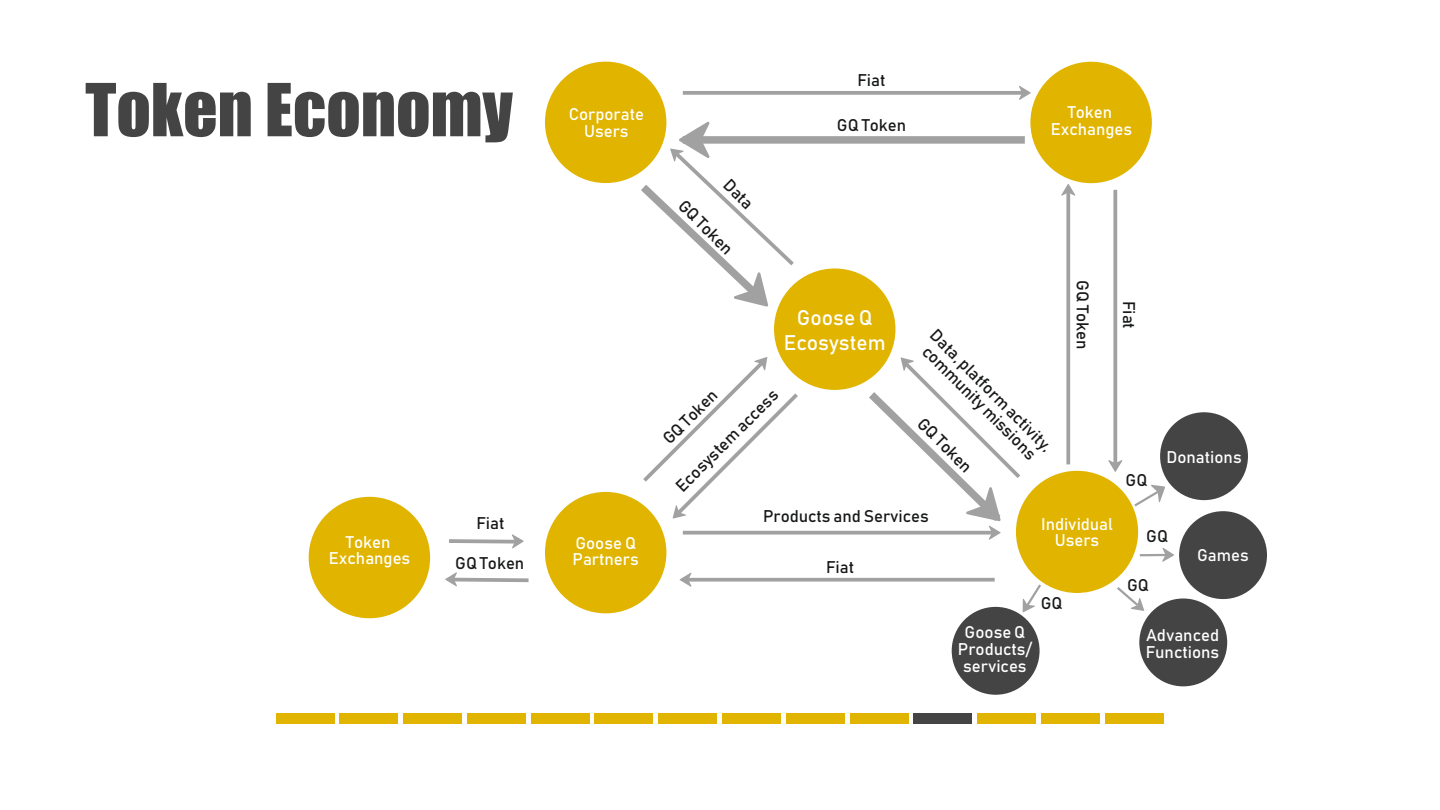
<style>
.page{position:relative;width:1440px;height:810px;background:#fff}
.page>*{position:absolute;margin:0;border:0;box-sizing:border-box;transform-origin:0 0}
.t1{font:67.5px "Impact";color:#444445}
.t2{font:20.92px/25.1px "Bahnschrift";color:#fff;text-align:center}
.t3{font:16.73px/16.7px "Bahnschrift";color:#171818;text-align:center}
.t4{font:16.73px/16.7px "Bahnschrift";color:#fff;text-align:center}
</style>
<div class="page">
<div style="left:952px;top:607px;width:88px;height:88px;background:#444445;border-radius:50%"></div>
<div style="left:1179px;top:511px;width:88px;height:88px;background:#444445;border-radius:50%"></div>
<div style="left:1139px;top:598px;width:88px;height:88px;background:#444445;border-radius:50%"></div>
<div style="left:1160px;top:412px;width:88px;height:88px;background:#444445;border-radius:50%"></div>
<div style="left:1016px;top:471px;width:122px;height:122px;background:#e1b400;border-radius:50%"></div>
<div style="left:1030px;top:62px;width:122px;height:121px;background:#e1b400;border-radius:50%"></div>
<div style="left:774px;top:268px;width:121px;height:122px;background:#e1b400;border-radius:50%"></div>
<div style="left:545px;top:492px;width:121px;height:121px;background:#e1b400;border-radius:50%"></div>
<div style="left:545px;top:62px;width:121px;height:121px;background:#e1b400;border-radius:50%"></div>
<div style="left:309px;top:497px;width:121px;height:121px;background:#e1b400;border-radius:50%"></div>
<svg style="left:1066px;top:196px;width:4px;height:268px"></svg>
<svg style="left:1113px;top:190px;width:4px;height:270px"></svg>
<svg style="left:683px;top:531px;width:178px;height:4px"></svg>
<svg style="left:692px;top:578px;width:303px;height:4px"></svg>
<svg style="left:683px;top:91px;width:336px;height:4px"></svg>
<div style="left:683px;top:136px;width:342px;height:8px;background:#a1a1a1"></div>
<svg style="left:680px;top:573px;width:12px;height:14px"></svg>
<svg style="left:445px;top:572px;width:84px;height:15px"></svg>
<svg style="left:449px;top:534px;width:75px;height:15px"></svg>
<svg style="left:639px;top:356px;width:163px;height:163px"></svg>
<svg style="left:1061px;top:184px;width:14px;height:12px"></svg>
<svg style="left:1019px;top:86px;width:12px;height:14px"></svg>
<svg style="left:633px;top:121px;width:165px;height:188px"></svg>
<svg style="left:1108px;top:460px;width:15px;height:12px"></svg>
<svg style="left:861px;top:357px;width:163px;height:183px"></svg>
<svg style="left:1023px;top:582px;width:20px;height:30px"></svg>
<svg style="left:1132px;top:485px;width:33px;height:24px"></svg>
<svg style="left:1117px;top:587px;width:27px;height:24px"></svg>
<svg style="left:1139px;top:548px;width:35px;height:14px"></svg>
<div style="left:276px;top:713px;width:58px;height:10px;background:#e1b400"></div>
<div style="left:1041px;top:713px;width:59px;height:10px;background:#e1b400"></div>
<div style="left:978px;top:713px;width:58px;height:10px;background:#e1b400"></div>
<div style="left:914px;top:713px;width:58px;height:10px;background:#444445"></div>
<div style="left:850px;top:713px;width:58px;height:10px;background:#e1b400"></div>
<div style="left:786px;top:713px;width:58px;height:10px;background:#e1b400"></div>
<div style="left:722px;top:713px;width:59px;height:10px;background:#e1b400"></div>
<div style="left:659px;top:713px;width:58px;height:10px;background:#e1b400"></div>
<div style="left:595px;top:713px;width:58px;height:10px;background:#e1b400"></div>
<div style="left:531px;top:713px;width:58px;height:10px;background:#e1b400"></div>
<div style="left:467px;top:713px;width:58px;height:10px;background:#e1b400"></div>
<div style="left:404px;top:713px;width:58px;height:10px;background:#e1b400"></div>
<div style="left:340px;top:713px;width:58px;height:10px;background:#e1b400"></div>
<div style="left:1106px;top:713px;width:58px;height:10px;background:#e1b400"></div>
<h1 class="t1" style="left:85px;top:57px;width:429px">Token Economy</h1>
<p class="t4" style="left:329px;top:533px;width:83px">Token<br>Exchanges</p>
<p class="t3" style="left:477px;top:514px;width:29px">Fiat</p>
<p class="t3" style="left:455px;top:554px;width:71px">GQ Token</p>
<p class="t4" style="left:569px;top:105px;width:77px">Corporate<br>Users</p>
<p class="t4" style="left:573px;top:534px;width:68px;text-align:left">Goose Q<br>Partners</p>
<p class="t3" style="left:858px;top:72px;width:29px">Fiat</p>
<p class="t3" style="left:837px;top:117px;width:71px">GQ Token</p>
<p class="t4" style="left:1051px;top:104px;width:83px">Token<br>Exchanges</p>
<p class="t3" style="left:732px;top:176px;width:36px;rotate:45deg">Data</p>
<p class="t3" style="left:687px;top:197px;width:71px;rotate:45deg">GQ Token</p>
<p class="t2" style="left:784px;top:305px;width:103px">Goose Q<br>Ecosystem</p>
<p class="t3" style="left:673px;top:483px;width:138px;rotate:-45deg">Ecosystem access</p>
<p class="t3" style="left:660px;top:435px;width:71px;rotate:-45deg">GQ Token</p>
<p class="t3" style="left:939px;top:326px;width:167px;rotate:45deg">Data, platform activity, community missions</p>
<p class="t3" style="left:927px;top:414px;width:71px;rotate:45deg">GQ Token</p>
<p class="t3" style="left:1091px;top:280px;width:71px;rotate:90deg">GQ Token</p>
<p class="t3" style="left:1138px;top:301px;width:29px;rotate:90deg">Fiat</p>
<p class="t3" style="left:1126px;top:472px;width:23px">GQ</p>
<p class="t4" style="left:1166px;top:449px;width:77px">Donations</p>
<p class="t3" style="left:763px;top:507px;width:167px">Products and Services</p>
<p class="t3" style="left:826px;top:558px;width:29px">Fiat</p>
<p class="t4" style="left:1041px;top:515px;width:73px">Individual<br>Users</p>
<p class="t3" style="left:1041px;top:594px;width:23px">GQ</p>
<p class="t3" style="left:1146px;top:528px;width:23px">GQ</p>
<p class="t3" style="left:1127px;top:577px;width:23px">GQ</p>
<p class="t4" style="left:1197px;top:547px;width:53px">Games</p>
<p class="t4" style="left:958px;top:624px;width:75px">Goose Q<br>Products/ services</p>
<p class="t4" style="left:1146px;top:627px;width:75px;text-align:left">Advanced<br>Functions</p>
</div>
